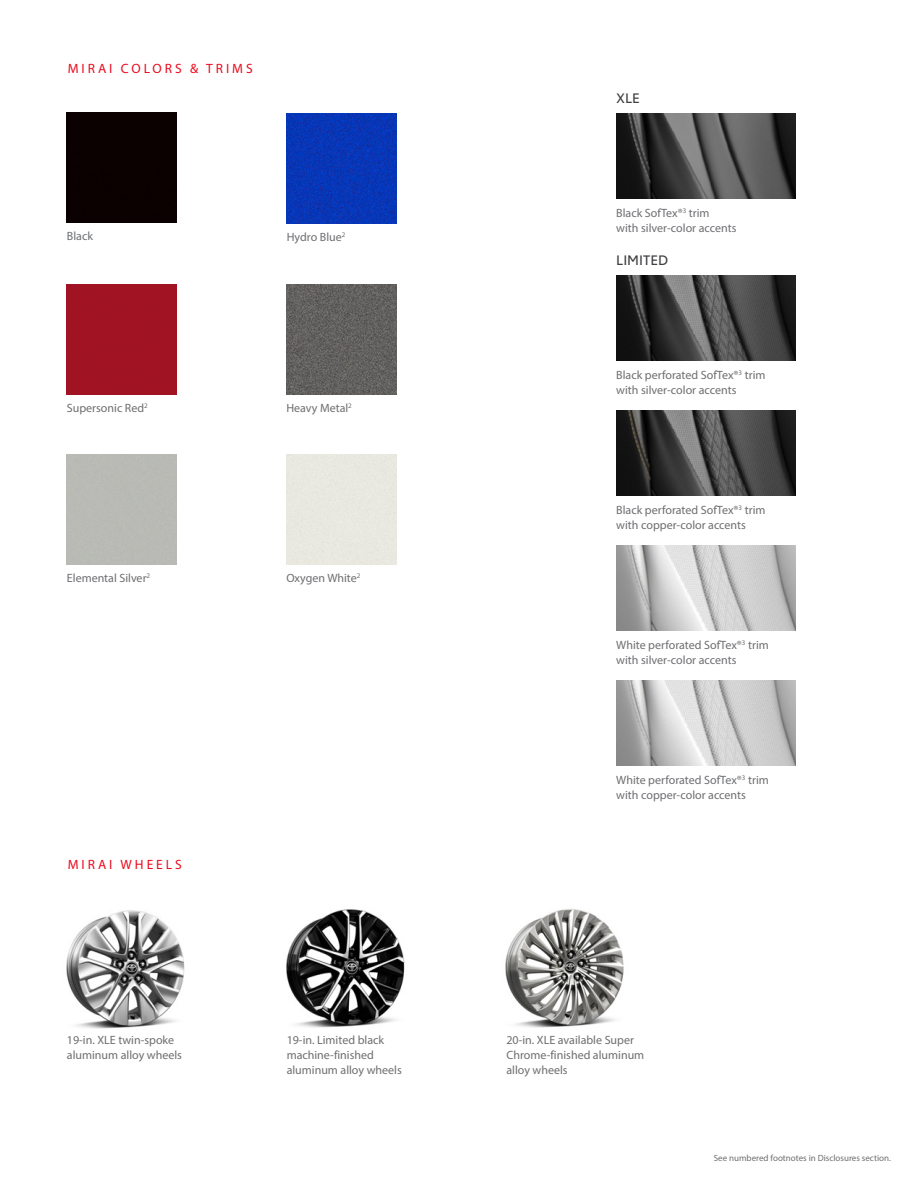
<style>
.page{position:relative;width:918px;height:1188px;background:#fff}
.page>*{position:absolute;margin:0;border:0;box-sizing:border-box;transform-origin:0 0}
.t1{font:13.5px "Myriad Pro";letter-spacing:.22em;color:#eb0a1e}
.t2{font:13.5px "Toyota Type";color:#414042}
.t3{font:12px/15px "Myriad Pro";color:#6d6e71}
.t4{font:9px "Myriad Pro";color:#6d6e71}
</style>
<div class="page">
<img style="left:286px;top:284px;width:110px;height:110px">
<div style="left:67px;top:284px;width:110px;height:110px;background:#a01323"></div>
<img style="left:286px;top:113px;width:110px;height:110px">
<div style="left:67px;top:112px;width:110px;height:110px;background:#0b0000"></div>
<img style="left:66px;top:910px;width:119px;height:119px">
<img style="left:286px;top:909px;width:119px;height:119px">
<img style="left:505px;top:909px;width:119px;height:119px">
<img style="left:616px;top:113px;width:180px;height:86px">
<img style="left:616px;top:275px;width:180px;height:86px">
<img style="left:616px;top:410px;width:180px;height:86px">
<img style="left:616px;top:545px;width:180px;height:86px">
<img style="left:616px;top:680px;width:180px;height:86px">
<p class="t1" style="left:68px;top:60px;width:187px">MIRAI COLORS &amp; TRIMS</p>
<p class="t3" style="left:67px;top:229px;width:28px">Black</p>
<p class="t3" style="left:287px;top:229px;width:60px">Hydro Blue<sup>2</sup></p>
<p class="t3" style="left:67px;top:400px;width:82px">Supersonic Red<sup>2</sup></p>
<p class="t3" style="left:67px;top:571px;width:85px">Elemental Silver<sup>2</sup></p>
<p class="t3" style="left:286px;top:400px;width:67px">Heavy Metal<sup>2</sup></p>
<p class="t3" style="left:286px;top:571px;width:76px">Oxygen White<sup>2</sup></p>
<p class="t1" style="left:68px;top:856px;width:116px">MIRAI WHEELS</p>
<p class="t2" style="left:616px;top:88px;width:25px">XLE</p>
<p class="t3" style="left:616px;top:205px;width:122px">Black SofTex®<sup>3</sup> trim<br>with silver-color accents</p>
<p class="t2" style="left:616px;top:250px;width:54px">LIMITED</p>
<p class="t3" style="left:616px;top:367px;width:151px">Black perforated SofTex®<sup>3</sup> trim with silver-color accents</p>
<p class="t3" style="left:616px;top:502px;width:151px">Black perforated SofTex®<sup>3</sup> trim with copper-color accents</p>
<p class="t3" style="left:616px;top:637px;width:154px">White perforated SofTex®<sup>3</sup> trim with silver-color accents</p>
<p class="t3" style="left:616px;top:772px;width:154px">White perforated SofTex®<sup>3</sup> trim with copper-color accents</p>
<p class="t3" style="left:67px;top:1032px;width:117px">19-in. XLE twin-spoke aluminum alloy wheels</p>
<p class="t3" style="left:287px;top:1032px;width:117px">19-in. Limited black machine-finished aluminum alloy wheels</p>
<p class="t3" style="left:506px;top:1032px;width:139px">20-in. XLE available Super<br>Chrome-finished aluminum alloy wheels</p>
<p class="t4" style="left:714px;top:1152px;width:179px">See numbered footnotes in Disclosures section.</p>
</div>
